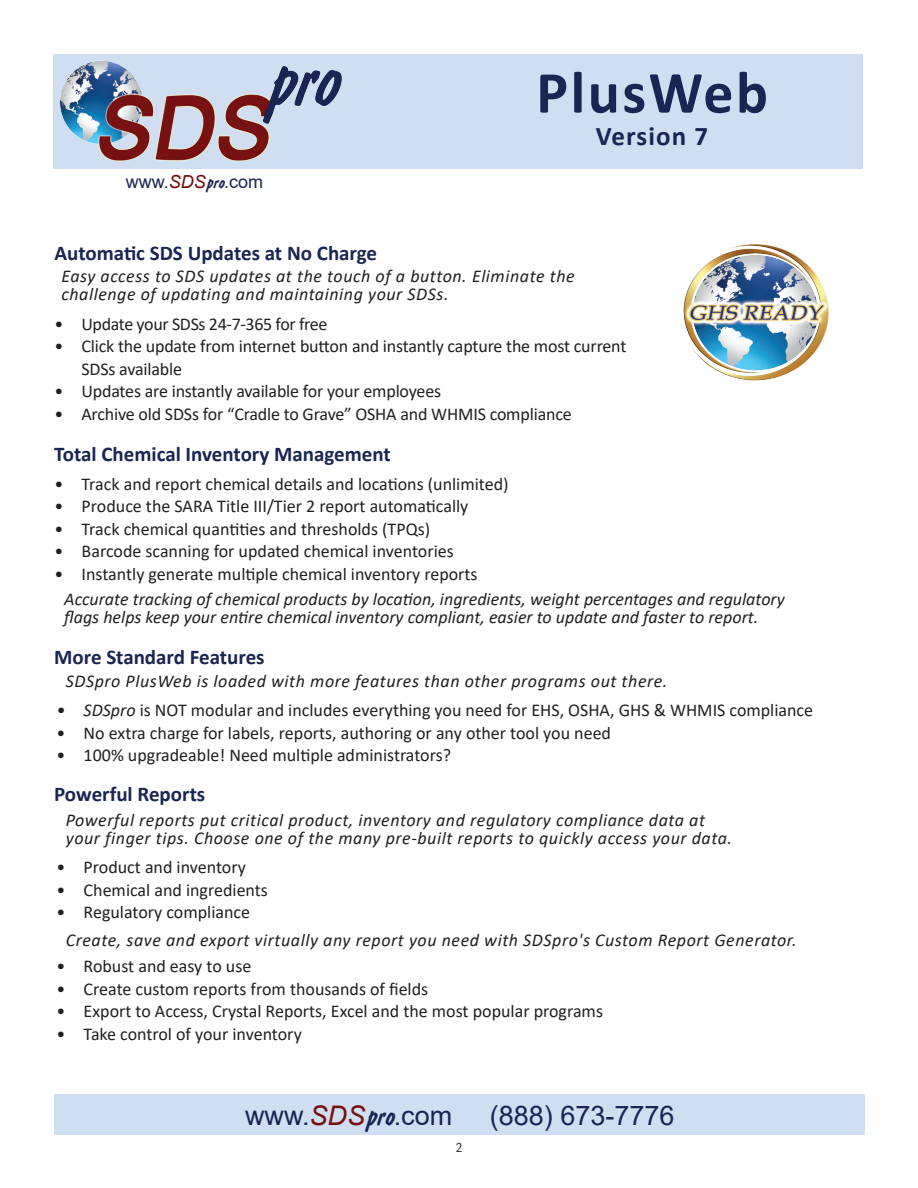
<style>
.page{position:relative;width:918px;height:1188px;background:#fff}
.page>*{position:absolute;margin:0;border:0;box-sizing:border-box;transform-origin:0 0}
.t1{font:700 60px "Calibri";letter-spacing:.04em;color:#192553}
.t2{font:27px "Arial";color:#192553}
.t3{font:700 27px "Calibri";letter-spacing:.04em;color:#192553}
.t4{font:700 21px "Calibri";color:#192553}
.t5{font:18px/22.5px "Calibri";color:#231f20}
.t6{font:italic 18px/18px "Calibri";letter-spacing:.03em;color:#231f20}
.t7{font:italic 18px/18px "Calibri";color:#231f20}
.t8{font:18px "Calibri";letter-spacing:-.02em;color:#231f20}
.t9{font:18px "Arial";color:#192553}
.t10{font:300 13.5px "URW Grotesk TOT";color:#231f20}
.s1{font-style:italic;color:#761011}
.s2{font-family:"Dom Casual BT";font-style:italic}
.s3{font-style:italic}
.s4{font-family:"Dom Casual BT";font-style:italic;font-size:28.5px}
</style>
<div class="page">
<img style="left:682px;top:244px;width:147px;height:137px">
<div style="left:53px;top:54px;width:810px;height:115px;background:#cfdff1"></div>
<div style="left:54px;top:1094px;width:811px;height:41px;background:#cfdff1"></div>
<img style="left:60px;top:61px;width:282px;height:101px">
<p class="t9" style="left:126px;top:169px;width:139px">www.<span class="s1">SDS</span><span class="s2">pro</span>.com</p>
<p class="t1" style="left:536px;top:50px;width:233px">PlusWeb</p>
<p class="t3" style="left:596px;top:117px;width:114px">Version 7</p>
<p class="t4" style="left:54px;top:238px;width:324px">Automatic SDS Updates at No Charge</p>
<p class="t6" style="left:61px;top:267px;width:515px">Easy access to SDS updates at the touch of a button. Eliminate the challenge of updating and maintaining your SDSs.</p>
<p class="t8" style="left:54px;top:311px;width:275px">• Update your SDSs 24-7-365 for free</p>
<p class="t5" style="left:81px;top:335px;width:547px;text-indent:-27px">• Click the update from internet button and instantly capture the most current<br>SDSs available</p>
<p class="t5" style="left:54px;top:380px;width:388px">• Updates are instantly available for your employees</p>
<p class="t5" style="left:54px;top:402px;width:519px">• Archive old SDSs for “Cradle to Grave” OSHA and WHMIS compliance</p>
<p class="t4" style="left:54px;top:439px;width:338px">Total Chemical Inventory Management</p>
<p class="t5" style="left:55px;top:472px;width:455px">• Track and report chemical details and locations (unlimited)</p>
<p class="t5" style="left:55px;top:495px;width:415px">• Produce the SARA Title III/Tier 2 report automatically</p>
<p class="t5" style="left:55px;top:517px;width:377px">• Track chemical quantities and thresholds (TPQs)</p>
<p class="t5" style="left:55px;top:540px;width:401px">• Barcode scanning for updated chemical inventories</p>
<p class="t5" style="left:55px;top:562px;width:424px">• Instantly generate multiple chemical inventory reports</p>
<p class="t7" style="left:64px;top:589px;width:722px">Accurate tracking of chemical products by location, ingredients, weight percentages and regulatory flags helps keep your entire chemical inventory compliant, easier to update and faster to report.</p>
<p class="t4" style="left:54px;top:642px;width:212px">More Standard Features</p>
<p class="t5" style="left:57px;top:699px;width:758px"><span class="s3">• SDSpro</span> is NOT modular and includes everything you need for EHS, OSHA, GHS &amp; WHMIS compliance</p>
<p class="t5" style="left:57px;top:721px;width:556px">• No extra charge for labels, reports, authoring or any other tool you need</p>
<p class="t5" style="left:57px;top:744px;width:396px">• 100% upgradeable! Need multiple administrators?</p>
<p class="t6" style="left:66px;top:671px;width:603px">SDSpro PlusWeb is loaded with more features than other programs out there.</p>
<p class="t4" style="left:54px;top:779px;width:153px">Powerful Reports</p>
<p class="t6" style="left:66px;top:810px;width:668px">Powerful reports put critical product, inventory and regulatory compliance data at your finger tips. Choose one of the many pre-built reports to quickly access your data.</p>
<p class="t5" style="left:57px;top:856px;width:191px">• Product and inventory</p>
<p class="t5" style="left:57px;top:878px;width:213px">• Chemical and ingredients</p>
<p class="t5" style="left:57px;top:901px;width:195px">• Regulatory compliance</p>
<p class="t6" style="left:66px;top:930px;width:732px">Create, save and export virtually any report you need with SDSpro's Custom Report Generator.</p>
<p class="t5" style="left:57px;top:954px;width:196px">• Robust and easy to use</p>
<p class="t5" style="left:57px;top:977px;width:373px">• Create custom reports from thousands of fields</p>
<p class="t5" style="left:57px;top:999px;width:548px">• Export to Access, Crystal Reports, Excel and the most popular programs</p>
<p class="t5" style="left:57px;top:1022px;width:247px">• Take control of your inventory</p>
<p class="t2" style="left:245px;top:1097px;width:209px">www.<span class="s1">SDS</span><span class="s4">pro</span>.com</p>
<p class="t2" style="left:490px;top:1097px;width:186px">(888) 673-7776</p>
<p class="t10" style="left:455px;top:1140px;width:9px">2</p>
</div>
